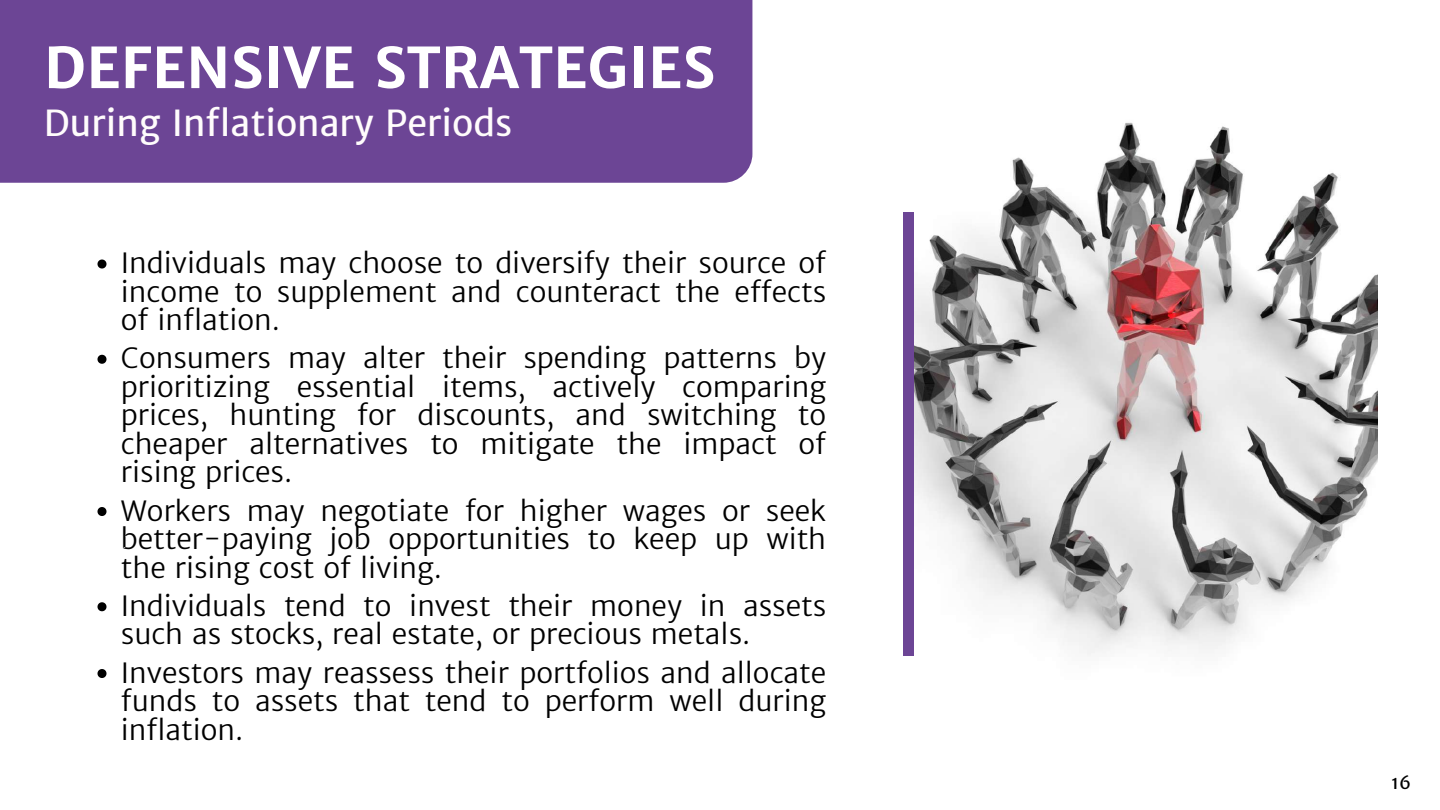
<style>
.page{position:relative;width:1440px;height:810px;background:#fff}
.page>*{position:absolute;margin:0;border:0;box-sizing:border-box;transform-origin:0 0}
.t1{font:700 56px "Merriweather Sans";color:#fff}
.t2{font:36px "Merriweather Sans";color:#fffcfc}
.t3{font:300 28px/28.5px "Merriweather Sans";color:#000;text-align:justify}
.t4{font:18px "Merriweather Sans";color:#000}
</style>
<div class="page">
<div style="left:0;top:0;width:752px;height:183px;background:#6c4595"></div>
<div style="left:903px;top:212px;width:24px;height:444px;background:#6c4595"></div>
<img style="left:915px;top:122px;width:463px;height:534px">
<svg style="left:98px;top:260px;width:8px;height:9px"></svg>
<svg style="left:98px;top:355px;width:8px;height:9px"></svg>
<svg style="left:98px;top:507px;width:8px;height:9px"></svg>
<svg style="left:98px;top:602px;width:8px;height:9px"></svg>
<svg style="left:98px;top:669px;width:8px;height:9px"></svg>
<h1 class="t1" style="left:44px;top:33px;width:673px">DEFENSIVE STRATEGIES</h1>
<p class="t2" style="left:44px;top:101px;width:470px">During Inflationary Periods</p>
<p class="t3" style="left:121px;top:249px;width:707px">Individuals may choose to diversify their source of income to supplement and counteract the effects of inflation.</p>
<p class="t3" style="left:121px;top:344px;width:707px">Consumers may alter their spending patterns by prioritizing essential items, actively comparing prices, hunting for discounts, and switching to cheaper alternatives to mitigate the impact of rising prices.</p>
<p class="t3" style="left:121px;top:496px;width:707px">Workers may negotiate for higher wages or seek better-paying job opportunities to keep up with the rising cost of living.</p>
<p class="t3" style="left:121px;top:592px;width:707px">Individuals tend to invest their money in assets such as stocks, real estate, or precious metals.</p>
<p class="t3" style="left:121px;top:658px;width:707px">Investors may reassess their portfolios and allocate funds to assets that tend to perform well during inflation.</p>
<p class="t4" style="left:1391px;top:772px;width:22px">16</p>
</div>
